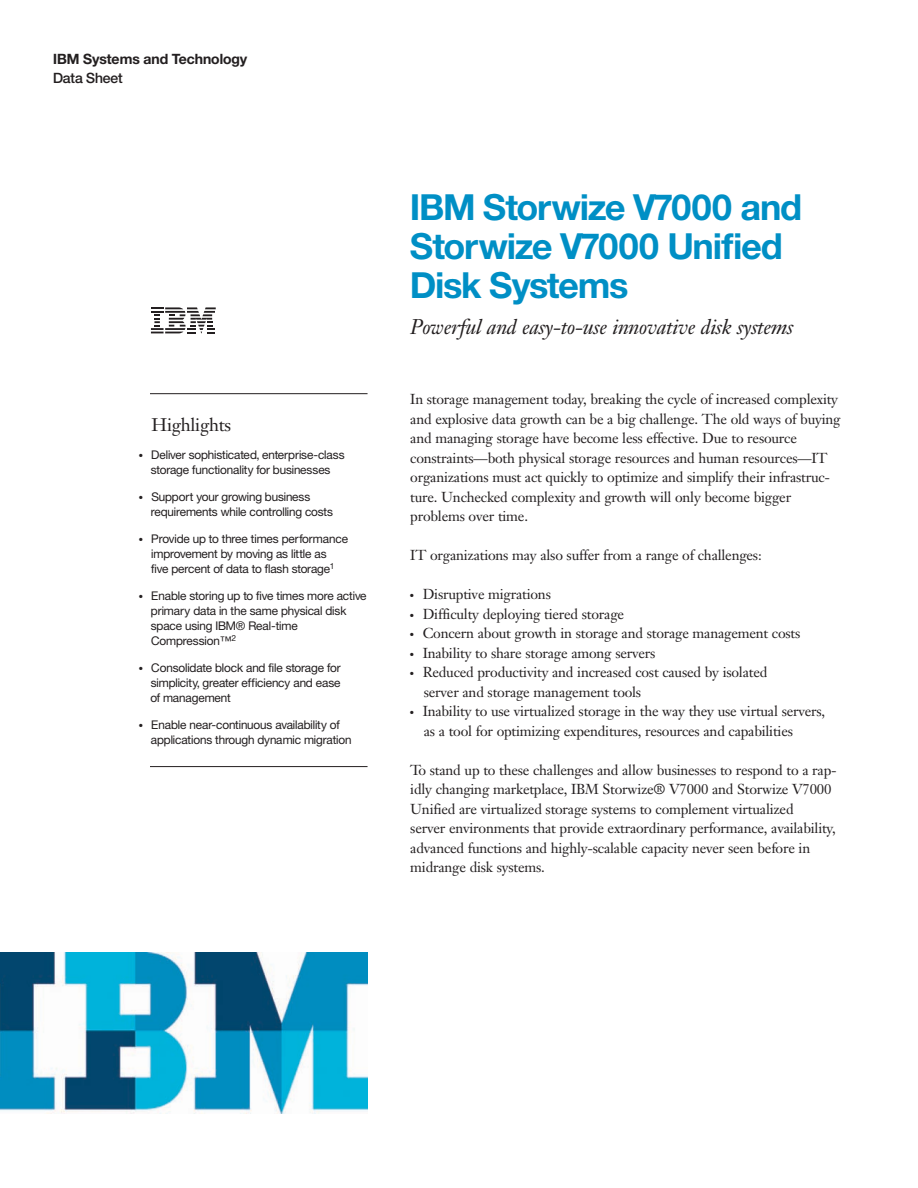
<style>
.page{position:relative;width:918px;height:1188px;background:#fff}
.page>*{position:absolute;margin:0;border:0;box-sizing:border-box;transform-origin:0 0}
.t1{font:700 36px/39px "Helv Neuefor IBM";letter-spacing:-.02em;color:#008fc5}
.t2{font:italic 21px "Janson Text LT Pro";letter-spacing:-.015em;color:#231f20}
.t3{font:18px "Janson Text LT Pro";letter-spacing:-.015em;color:#231f20}
.t4{font:14.25px/19.5px "Janson Text LT Pro";letter-spacing:-.015em;color:#231f20}
.t5{font:700 14.25px/18.8px "Helv Neuefor IBM";color:#231f20}
.t6{font:12px/15px "Helv Neuefor IBM";letter-spacing:-.01em;color:#231f20}
.t7{font:4.5px "Zapf Dingbats";color:#231f20}
.s1{font-weight:500}
</style>
<div class="page">
<img style="left:0;top:953px;width:368px;height:161px">
<svg style="left:151px;top:307px;width:65px;height:26px"></svg>
<hr style="left:150px;top:393px;width:218px;height:1px;background:#231f20">
<hr style="left:150px;top:766px;width:218px;height:1px;background:#231f20">
<p class="t5" style="left:53px;top:49px;width:196px">IBM Systems and Technology<br><span class="s1">Data Sheet</span></p>
<h2 class="t3" style="left:152px;top:413px;width:81px">Highlights</h2>
<p class="t6" style="left:151px;top:447px;width:195px">Deliver sophisticated, enterprise-class storage functionality for businesses</p>
<p class="t6" style="left:151px;top:489px;width:184px">Support your growing business requirements while controlling costs</p>
<p class="t6" style="left:151px;top:531px;width:199px">Provide up to three times performance improvement by moving as little as<br>five percent of data to flash storage<sup>1</sup></p>
<p class="t6" style="left:151px;top:588px;width:217px">Enable storing up to five times more active primary data in the same physical disk space using IBM® Real-time<br>Compression™<sup>2</sup></p>
<p class="t6" style="left:150px;top:660px;width:192px;text-align:justify">Consolidate block and file storage for simplicity, greater efficiency and ease of management</p>
<p class="t6" style="left:151px;top:717px;width:202px">Enable near-continuous availability of applications through dynamic migration</p>
<h1 class="t1" style="left:410px;top:186px;width:393px">IBM Storwize V7000 and<br>Storwize V7000 Unified<br>Disk Systems</h1>
<h2 class="t2" style="left:410px;top:314px;width:384px">Powerful and easy-to-use innovative disk systems</h2>
<p class="t4" style="left:410px;top:389px;width:432px">In storage management today, breaking the cycle of increased complexity and explosive data growth can be a big challenge. The old ways of buying and managing storage have become less effective. Due to resource constraints—both physical storage resources and human resources—IT organizations must act quickly to optimize and simplify their infrastruc&shy;ture. Unchecked complexity and growth will only become bigger problems over time.</p>
<p class="t4" style="left:410px;top:545px;width:353px">IT organizations may also suffer from a range of challenges:</p>
<p class="t4" style="left:423px;top:585px;width:130px">Disruptive migrations</p>
<p class="t7" style="left:410px;top:613px;width:11px">●● ●</p>
<p class="t4" style="left:423px;top:604px;width:379px">Difficulty deploying tiered storage<br>Concern about growth in storage and storage management costs</p>
<p class="t7" style="left:410px;top:652px;width:11px">●● ●</p>
<p class="t4" style="left:423px;top:643px;width:404px">Inability to share storage among servers<br>Reduced productivity and increased cost caused by isolated<br>server and storage management tools<br>Inability to use virtualized storage in the way they use virtual servers, as a tool for optimizing expenditures, resources and capabilities</p>
<p class="t4" style="left:410px;top:760px;width:428px">To stand up to these challenges and allow businesses to respond to a rap&shy;idly changing marketplace, IBM Storwize® V7000 and Storwize V7000<br>Unified are virtualized storage systems to complement virtualized<br>server environments that provide extraordinary performance, availability, advanced functions and highly-scalable capacity never seen before in midrange disk systems.</p>
</div>
